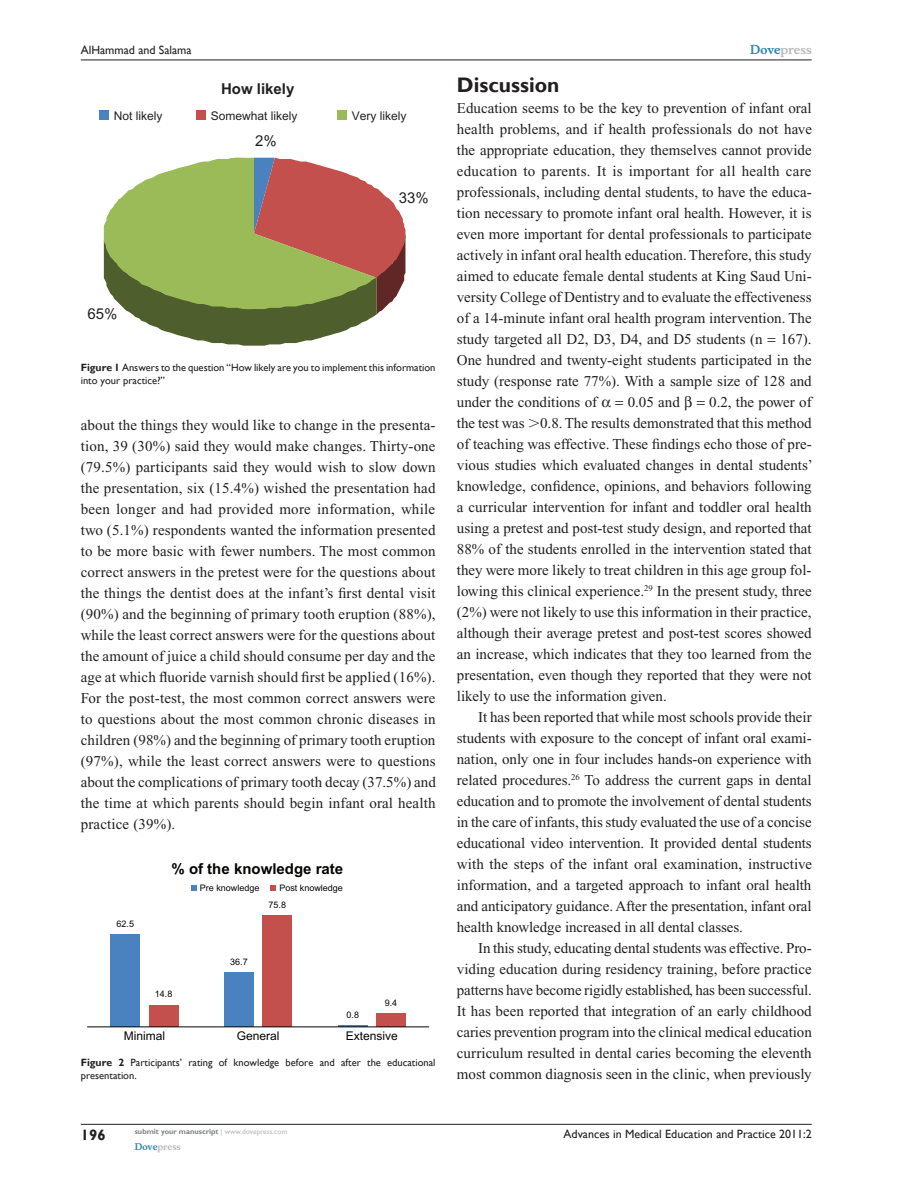
<style>
.page{position:relative;width:918px;height:1188px;background:#fff}
.page>*{position:absolute;margin:0;border:0;box-sizing:border-box;transform-origin:0 0}
.t1{font:700 21px "Gill Sans";color:#231f20}
.t2{font:15px/21px "Times New Roman";color:#231f20;text-align:justify}
.t3{font:700 15px "Arial";color:#040503}
.t4{font:700 15px "Arial";color:#231f20}
.t5{font:15px "Arial";color:#231f20}
.t6{font:700 15px "Gill Sans";color:#231f20}
.t7{font:12px "Gill Sans";color:#231f20}
.t8{font:12px "Arial";color:#231f20}
.t9{font:12px "Arial";color:#040503}
.t10{font:700 12px "Musee";color:#b8b9bc}
.t11{font:10.5px/13.5px "Gill Sans";color:#231f20}
.t12{font:9px/16.6px "Arial";color:#040503}
.t13{font:700 9px "Musee";color:#b8b9bc}
.t14{font:700 7.5px "Gill Sans";color:#808285}
.s1{font-weight:700}
.s2{font-weight:400;color:#b8b9bc}
.s3{color:#3485ae}
.s4{font-family:"Mathematical Pi One"}
</style>
<div class="page">
<hr style="left:81px;top:1124px;width:731px;height:1px;background:#231f20">
<hr style="left:81px;top:60px;width:731px;height:1px;background:#231f20">
<svg style="left:103px;top:157px;width:302px;height:189px"></svg>
<div style="left:99px;top:110px;width:10px;height:10px;background:#4a81bf"></div>
<div style="left:197px;top:110px;width:9px;height:10px;background:#c3504d"></div>
<div style="left:337px;top:110px;width:10px;height:10px;background:#9abb58"></div>
<div style="left:110px;top:934px;width:30px;height:93px;background:#4a81bf"></div>
<div style="left:149px;top:1005px;width:30px;height:22px;background:#c3504d"></div>
<div style="left:224px;top:973px;width:30px;height:54px;background:#4a81bf"></div>
<div style="left:262px;top:915px;width:30px;height:112px;background:#c3504d"></div>
<hr style="left:338px;top:1025px;width:30px;height:2px;background:#4a81bf">
<div style="left:376px;top:1013px;width:30px;height:14px;background:#c3504d"></div>
<svg style="left:271px;top:885px;width:5px;height:6px"></svg>
<svg style="left:191px;top:885px;width:5px;height:6px"></svg>
<hr style="left:87px;top:1026px;width:342px;height:1px;background:#040503">
<p class="t7" style="left:81px;top:43px;width:112px">AlHammad and Salama</p>
<p class="t4" style="left:221px;top:80px;width:75px">How likely</p>
<p class="t5" style="left:255px;top:133px;width:23px">2%</p>
<p class="t8" style="left:114px;top:109px;width:50px">Not likely</p>
<p class="t8" style="left:211px;top:109px;width:88px">Somewhat likely</p>
<p class="t8" style="left:352px;top:109px;width:56px">Very likely</p>
<p class="t5" style="left:87px;top:305px;width:32px">65%</p>
<p class="t5" style="left:399px;top:189px;width:32px">33%</p>
<p class="t11" style="left:81px;top:361px;width:356px"><span class="s1">Figure 1</span> Answers to the question “How likely are you to implement this information into your practice?”</p>
<p class="t2" style="left:81px;top:414px;width:357px">about the things they would like to change in the presenta&shy;tion, 39 (30%) said they would make changes. Thirty-one (79.5%) participants said they would wish to slow down the presentation, six (15.4%) wished the presentation had been longer and had provided more information, while two (5.1%) respondents wanted the information presented to be more basic with fewer numbers. The most common correct answers in the pretest were for the questions about the things the dentist does at the infant’s first dental visit (90%) and the beginning of primary tooth eruption (88%), while the least correct answers were for the questions about the amount of juice a child should consume per day and the age at which fluoride varnish should first be applied (16%).<br>For the post-test, the most common correct answers were to questions about the most common chronic diseases in children (98%) and the beginning of primary tooth eruption (97%), while the least correct answers were to questions about the complications of primary tooth decay (37.5%) and the time at which parents should begin infant oral health practice (39%).</p>
<p class="t12" style="left:117px;top:916px;width:19px">62.5</p>
<p class="t3" style="left:171px;top:860px;width:173px">% of the knowledge rate</p>
<p class="t12" style="left:269px;top:879px;width:76px;text-indent:11px">Post knowledge<br>75.8</p>
<p class="t12" style="left:200px;top:880px;width:61px">Pre knowledge</p>
<p class="t12" style="left:155px;top:986px;width:19px">14.8</p>
<p class="t12" style="left:230px;top:953px;width:19px">36.7</p>
<p class="t12" style="left:347px;top:1007px;width:14px">0.8</p>
<p class="t12" style="left:385px;top:994px;width:14px">9.4</p>
<p class="t9" style="left:237px;top:1029px;width:44px">General</p>
<p class="t9" style="left:346px;top:1029px;width:54px">Extensive</p>
<p class="t11" style="left:81px;top:1056px;width:356px"><span class="s1">Figure 2</span> Participants’ rating of knowledge before and after the educational presentation.</p>
<p class="t9" style="left:124px;top:1029px;width:43px">Minimal</p>
<p class="t6" style="left:81px;top:1126px;width:26px">196</p>
<p class="t14" style="left:135px;top:1127px;width:154px">submit your manuscript <span class="s2">| www.dovepress.com</span></p>
<p class="t13" style="left:135px;top:1141px;width:48px"><span class="s3">Dove</span>press</p>
<p class="t10" style="left:750px;top:43px;width:63px"><span class="s3">Dove</span>press</p>
<h1 class="t1" style="left:457px;top:73px;width:104px">Discussion</h1>
<p class="t2" style="left:457px;top:98px;width:357px">Education seems to be the key to prevention of infant oral health problems, and if health professionals do not have the appropriate education, they themselves cannot provide education to parents. It is important for all health care professionals, including dental students, to have the educa&shy;tion necessary to promote infant oral health. However, it is even more important for dental professionals to participate actively in infant oral health education. Therefore, this study aimed to educate female dental students at King Saud Uni&shy;versity College of Dentistry and to evaluate the effectiveness of a 14-minute infant oral health program intervention. The study targeted all D2, D3, D4, and D5 students (n 167).<br>One hundred and twenty-eight students participated in the study (response rate 77%). With a sample size of 128 and under the conditions of</p>
<p class="t2" style="left:457px;top:392px;width:357px;text-indent:252px">0.2, the power of the test was <span class="s4">.</span>0.8. The results demonstrated that this method of teaching was effective. These findings echo those of pre&shy;vious studies which evaluated changes in dental students’ knowledge, confidence, opinions, and behaviors following a curricular intervention for infant and toddler oral health using a pretest and post-test study design, and reported that 88% of the students enrolled in the intervention stated that they were more likely to treat children in this age group fol&shy;lowing this clinical experience.<sup>29</sup> In the present study, three (2%) were not likely to use this information in their practice, although their average pretest and post-test scores showed an increase, which indicates that they too learned from the presentation, even though they reported that they were not likely to use the information given.</p>
<p class="t2" style="left:457px;top:707px;width:357px;text-indent:21px">It has been reported that while most schools provide their students with exposure to the concept of infant oral exami&shy;nation, only one in four includes hands-on experience with related procedures.<sup>26</sup> To address the current gaps in dental education and to promote the involvement of dental students in the care of infants, this study evaluated the use of a concise educational video intervention. It provided dental students with the steps of the infant oral examination, instructive information, and a targeted approach to infant oral health and anticipatory guidance. After the presentation, infant oral health knowledge increased in all dental classes.</p>
<p class="t2" style="left:457px;top:938px;width:357px;text-indent:21px">In this study, educating dental students was effective. Pro&shy;viding education during residency training, before practice patterns have become rigidly established, has been successful.<br>It has been reported that integration of an early childhood caries prevention program into the clinical medical education curriculum resulted in dental caries becoming the eleventh most common diagnosis seen in the clinic, when previously</p>
<p class="t2" style="left:628px;top:392px;width:54px">0.05 and</p>
<p class="t7" style="left:564px;top:1127px;width:250px">Advances in Medical Education and Practice 2011:2</p>
</div>
